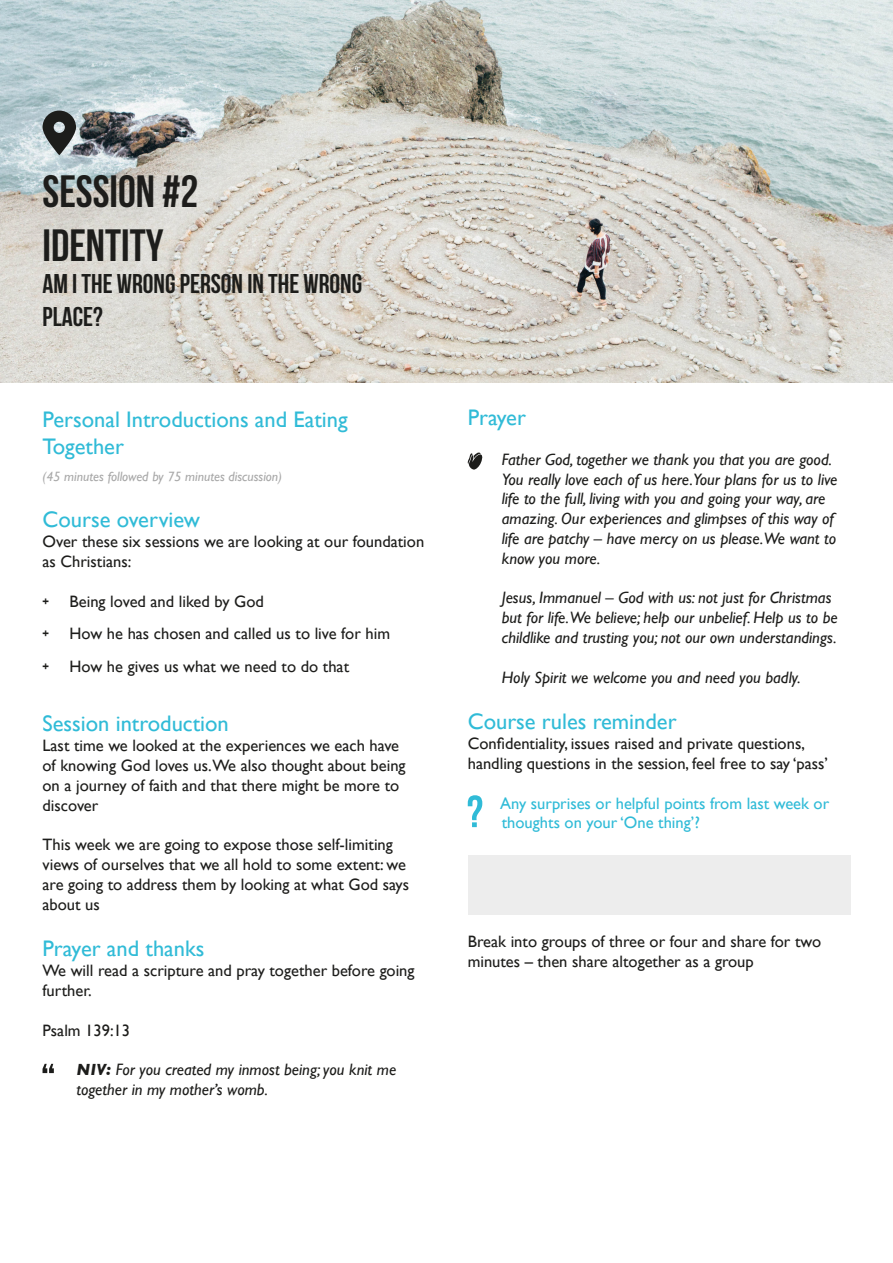
<style>
.page{position:relative;width:893px;height:1263px;background:#fff}
.page>*{position:absolute;margin:0;border:0;box-sizing:border-box;transform-origin:0 0}
.t1{font:700 45px "Bebas Neue";color:#1d1d1b}
.t2{font:700 27px/32.4px "Bebas Neue";color:#1d1d1b}
.Subtitle{font:22.5px/27px "Gill Sans";color:#30bbd7}
.t3{font:16.5px/19.8px "Gill Sans";color:#1d1d1b}
.t4{font:italic 16.5px/19.8px "Gill Sans";color:#1d1d1b}
.Question{font:16.5px/19.8px "Gill Sans";color:#30bbd7}
.Note{font:italic 13.5px "Gill Sans";color:#a8a8a8}
.s1{font-family:"Bebas Neue";font-weight:700}
.s2{font-weight:700}
</style>
<div class="page">
<img style="left:0;top:0;width:893px;height:383px">
<svg style="left:43px;top:1064px;width:11px;height:9px"></svg>
<svg style="left:43px;top:111px;width:33px;height:44px"></svg>
<svg style="left:467px;top:452px;width:16px;height:18px"></svg>
<svg style="left:468px;top:795px;width:14px;height:32px"></svg>
<div style="left:468px;top:855px;width:382px;height:59px;background:#ededed"></div>
<p class="t1" style="left:43px;top:167px;width:157px">SESSION #2</p>
<p class="t1" style="left:43px;top:221px;width:123px">IDENTITY</p>
<p class="t2" style="left:43px;top:268px;width:321px">AM I THE WRONG PERSON IN THE WRONG<br>PLACE?</p>
<p class="Subtitle" style="left:43px;top:405px;width:307px">Personal Introductions and Eating<br>Together</p>
<p class="Note" style="left:43px;top:468px;width:241px">(45 minutes followed by 75 minutes discussion)</p>
<p class="Subtitle" style="left:43px;top:506px;width:159px">Course overview</p>
<p class="t3" style="left:43px;top:532px;width:383px">Over these six sessions we are looking at our foundation as Christians:</p>
<p class="t3" style="left:43px;top:591px;width:223px"><span class="s1">+</span> Being loved and liked by God</p>
<p class="t3" style="left:43px;top:624px;width:349px"><span class="s1">+</span> How he has chosen and called us to live for him</p>
<p class="t3" style="left:43px;top:656px;width:308px"><span class="s1">+</span> How he gives us what we need to do that</p>
<p class="Subtitle" style="left:43px;top:710px;width:188px">Session introduction</p>
<p class="t3" style="left:43px;top:735px;width:365px">Last time we looked at the experiences we each have of knowing God loves us.We also thought about being on a journey of faith and that there might be more to discover</p>
<p class="t3" style="left:43px;top:834px;width:368px">This week we are going to expose those self-limiting views of ourselves that we all hold to some extent: we are going to address them by looking at what God says about us</p>
<p class="Subtitle" style="left:43px;top:935px;width:164px">Prayer and thanks</p>
<p class="t3" style="left:43px;top:960px;width:374px">We will read a scripture and pray together before going further.</p>
<p class="t3" style="left:43px;top:1020px;width:89px">Psalm 139:13</p>
<p class="t4" style="left:77px;top:1060px;width:321px"><span class="s2">NIV:</span> For you created my inmost being; you knit me together in my mother’s womb.</p>
<p class="Subtitle" style="left:468px;top:404px;width:60px">Prayer</p>
<p class="t4" style="left:502px;top:449px;width:337px">Father God, together we thank you that you are good.<br>You really love each of us here.Your plans for us to live life to the full, living with you and going your way, are amazing. Our experiences and glimpses of this way of life are patchy – have mercy on us please.We want to know you more.</p>
<p class="t4" style="left:502px;top:588px;width:338px">Jesus, Immanuel – God with us: not just for Christmas but for life.We believe; help our unbelief. Help us to be childlike and trusting you; not our own understandings.</p>
<p class="t4" style="left:502px;top:667px;width:301px">Holy Spirit we welcome you and need you badly.</p>
<p class="Subtitle" style="left:468px;top:708px;width:210px">Course rules reminder</p>
<p class="t3" style="left:468px;top:734px;width:362px">Confidentiality, issues raised and private questions, handling questions in the session, feel free to say ‘pass’</p>
<p class="Question" style="left:500px;top:793px;width:331px">Any surprises or helpful points from last week or thoughts on your ‘One thing’?</p>
<p class="t3" style="left:468px;top:932px;width:355px">Break into groups of three or four and share for two minutes – then share altogether as a group</p>
</div>
